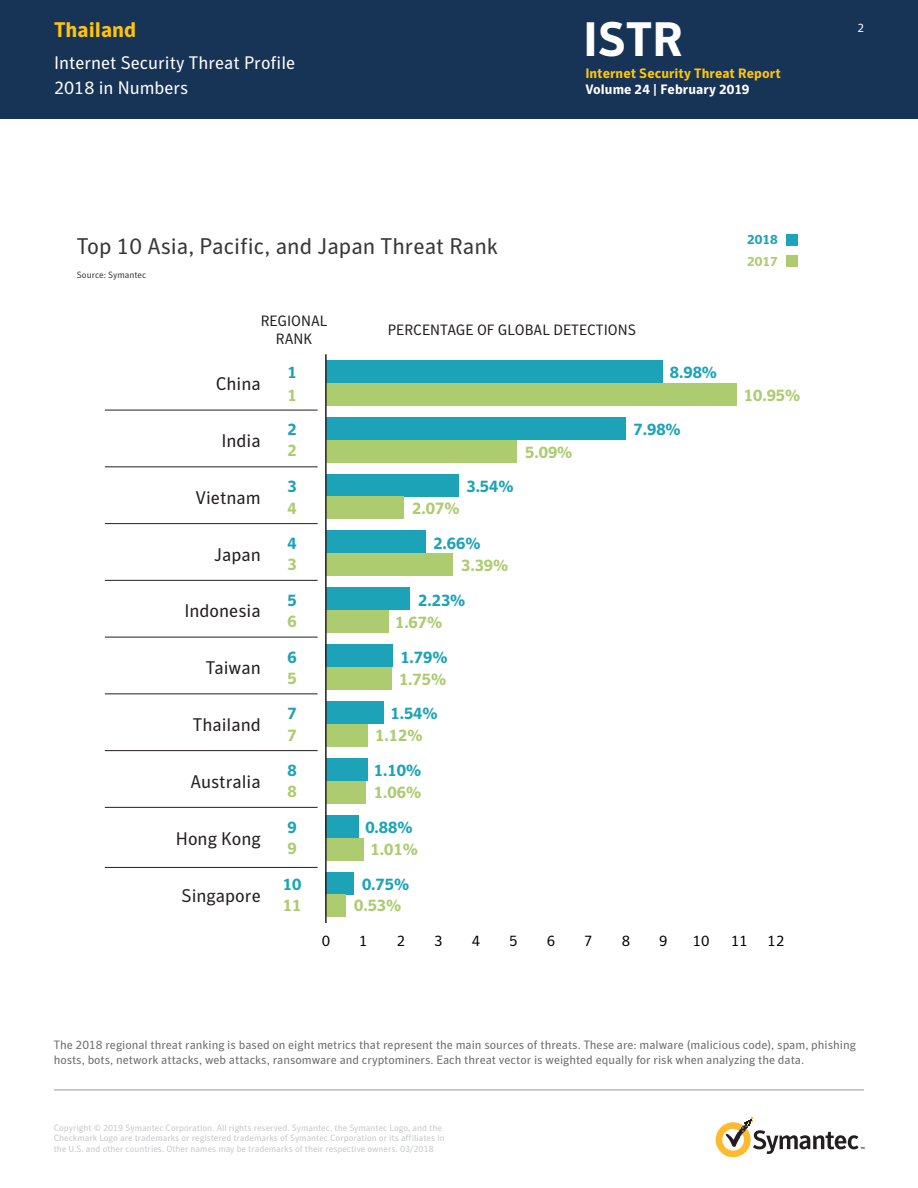
<style>
.page{position:relative;width:918px;height:1188px;background:#fff}
.page>*{position:absolute;margin:0;border:0;box-sizing:border-box;transform-origin:0 0}
.t1{font:700 48px "Symantec Sans";color:#fff}
.t2{font:22.5px "Symantec Sans";color:#383839}
.t3{font:700 21px "Symantec Sans";color:#fec210}
.t4{font:18.15px "Symantec Sans";color:#231f20}
.t5{font:18px/25.5px "Symantec Sans";color:#fff}
.t6{font:700 16.5px/21.3px "Symantec Sans";color:#1ca3b7}
.t7{font:700 16.5px "Symantec Sans";color:#adcb6f}
.t8{font:15px "Symantec Sans";color:#040503}
.t9{font:14.85px/17.9px "Symantec Sans";color:#231f20;text-align:center}
.t10{font:700 13.5px "Symantec Sans";letter-spacing:.005em;color:#fdc50e}
.t11{font:700 13.5px "Symantec Sans";letter-spacing:.005em;color:#fff}
.t12{font:700 13.2px "Symantec Sans";color:#adcb6f}
.t13{font:700 13.2px "Symantec Sans";color:#1ca3b7}
.t14{font:12px/15px "Symantec Sans";color:#6c6d70}
.t15{font:12px "Symantec Sans";color:#fff}
.t16{font:9px/10.8px "Symantec Sans";color:#c7c8ca}
.t17{font:9px "Symantec Sans";color:#383839}
.s1{color:#adcb6f}
</style>
<div class="page">
<div style="left:0;top:0;width:918px;height:119px;background:#173456"></div>
<svg style="left:715px;top:1118px;width:149px;height:40px"></svg>
<hr style="left:54px;top:1090px;width:810px;height:1px;background:#939598">
<hr style="left:105px;top:410px;width:213px;height:1px;background:#231f20">
<hr style="left:105px;top:467px;width:213px;height:1px;background:#231f20">
<hr style="left:105px;top:523px;width:213px;height:1px;background:#231f20">
<hr style="left:105px;top:580px;width:213px;height:1px;background:#231f20">
<hr style="left:105px;top:637px;width:213px;height:1px;background:#231f20">
<hr style="left:105px;top:694px;width:213px;height:1px;background:#231f20">
<hr style="left:105px;top:750px;width:213px;height:1px;background:#231f20">
<hr style="left:105px;top:807px;width:213px;height:1px;background:#231f20">
<hr style="left:105px;top:867px;width:213px;height:1px;background:#231f20">
<div style="left:326px;top:360px;width:337px;height:23px;background:#1ca3b7"></div>
<div style="left:326px;top:417px;width:299px;height:23px;background:#1ca3b7"></div>
<div style="left:326px;top:474px;width:133px;height:22px;background:#1ca3b7"></div>
<div style="left:326px;top:531px;width:100px;height:22px;background:#1ca3b7"></div>
<div style="left:326px;top:587px;width:84px;height:23px;background:#1ca3b7"></div>
<div style="left:326px;top:644px;width:67px;height:23px;background:#1ca3b7"></div>
<div style="left:326px;top:701px;width:58px;height:23px;background:#1ca3b7"></div>
<div style="left:326px;top:758px;width:41px;height:23px;background:#1ca3b7"></div>
<div style="left:326px;top:815px;width:33px;height:23px;background:#1ca3b7"></div>
<div style="left:326px;top:872px;width:28px;height:23px;background:#1ca3b7"></div>
<div style="left:326px;top:383px;width:411px;height:23px;background:#adcb6f"></div>
<div style="left:326px;top:440px;width:191px;height:22px;background:#adcb6f"></div>
<div style="left:326px;top:496px;width:78px;height:23px;background:#adcb6f"></div>
<div style="left:326px;top:553px;width:127px;height:23px;background:#adcb6f"></div>
<div style="left:326px;top:610px;width:63px;height:23px;background:#adcb6f"></div>
<div style="left:326px;top:667px;width:66px;height:23px;background:#adcb6f"></div>
<div style="left:326px;top:724px;width:42px;height:23px;background:#adcb6f"></div>
<div style="left:326px;top:781px;width:40px;height:23px;background:#adcb6f"></div>
<div style="left:326px;top:838px;width:38px;height:22px;background:#adcb6f"></div>
<div style="left:326px;top:895px;width:20px;height:22px;background:#adcb6f"></div>
<hr style="left:325px;top:354px;width:2px;height:569px;background:#231f20">
<div style="left:786px;top:256px;width:12px;height:11px;background:#adcb6f"></div>
<div style="left:786px;top:234px;width:12px;height:12px;background:#1ca3b7"></div>
<h3 class="t3" style="left:54px;top:17px;width:84px">Thailand</h3>
<h3 class="t5" style="left:54px;top:49px;width:243px">Internet Security Threat Profile<br>2018 in Numbers</h3>
<p class="t2" style="left:77px;top:232px;width:423px">Top 10 Asia, Pacific, and Japan Threat Rank</p>
<p class="t17" style="left:77px;top:269px;width:71px">Source: Symantec</p>
<h1 class="t1" style="left:583px;top:10px;width:102px">ISTR</h1>
<p class="t10" style="left:585px;top:65px;width:197px">Internet Security Threat Report</p>
<p class="t11" style="left:585px;top:82px;width:166px">Volume 24 | February 2019</p>
<p class="t13" style="left:747px;top:232px;width:32px">2018</p>
<p class="t12" style="left:747px;top:253px;width:32px">2017</p>
<p class="t9" style="left:261px;top:312px;width:68px">REGIONAL<br>RANK</p>
<p class="t4" style="left:216px;top:373px;width:47px">China</p>
<p class="t4" style="left:221px;top:430px;width:41px">India</p>
<p class="t4" style="left:196px;top:487px;width:67px">Vietnam</p>
<p class="t4" style="left:214px;top:544px;width:48px">Japan</p>
<p class="t4" style="left:184px;top:601px;width:78px">Indonesia</p>
<p class="t4" style="left:206px;top:657px;width:56px">Taiwan</p>
<p class="t4" style="left:193px;top:714px;width:69px">Thailand</p>
<p class="t4" style="left:190px;top:771px;width:72px">Australia</p>
<p class="t4" style="left:176px;top:828px;width:86px">Hong Kong</p>
<p class="t4" style="left:182px;top:885px;width:81px">Singapore</p>
<p class="t6" style="left:287px;top:362px;width:11px">1</p>
<p class="t7" style="left:287px;top:385px;width:11px">1</p>
<p class="t6" style="left:287px;top:419px;width:11px">2</p>
<p class="t7" style="left:287px;top:441px;width:11px">2</p>
<p class="t6" style="left:287px;top:476px;width:11px">3</p>
<p class="t7" style="left:287px;top:498px;width:11px">4</p>
<p class="t6" style="left:287px;top:533px;width:11px">4</p>
<p class="t7" style="left:287px;top:554px;width:11px">3</p>
<p class="t6" style="left:287px;top:589px;width:11px">5</p>
<p class="t7" style="left:287px;top:612px;width:11px">6</p>
<p class="t6" style="left:287px;top:646px;width:11px">6</p>
<p class="t7" style="left:287px;top:668px;width:11px">5</p>
<p class="t6" style="left:287px;top:703px;width:11px">7</p>
<p class="t7" style="left:287px;top:725px;width:11px">7</p>
<p class="t6" style="left:287px;top:760px;width:11px">8</p>
<p class="t7" style="left:287px;top:781px;width:11px">8</p>
<p class="t6" style="left:287px;top:817px;width:11px">9</p>
<p class="t7" style="left:287px;top:838px;width:11px">9</p>
<p class="t6" style="left:283px;top:874px;width:20px">10<br><span class="s1">11</span></p>
<p class="t9" style="left:388px;top:321px;width:250px">PERCENTAGE OF GLOBAL DETECTIONS</p>
<p class="t6" style="left:670px;top:362px;width:49px">8.98%</p>
<p class="t6" style="left:466px;top:476px;width:49px">3.54%</p>
<p class="t7" style="left:412px;top:499px;width:49px">2.07%</p>
<p class="t6" style="left:433px;top:533px;width:49px">2.66%</p>
<p class="t7" style="left:461px;top:556px;width:49px">3.39%</p>
<p class="t6" style="left:418px;top:589px;width:49px">2.23%</p>
<p class="t7" style="left:395px;top:612px;width:49px">1.67%</p>
<p class="t6" style="left:400px;top:646px;width:49px">1.79%</p>
<p class="t7" style="left:399px;top:669px;width:49px">1.75%</p>
<p class="t6" style="left:390px;top:703px;width:49px">1.54%</p>
<p class="t7" style="left:375px;top:726px;width:49px">1.12%</p>
<p class="t6" style="left:374px;top:760px;width:49px">1.10%</p>
<p class="t7" style="left:374px;top:782px;width:49px">1.06%</p>
<p class="t6" style="left:365px;top:817px;width:49px">0.88%</p>
<p class="t7" style="left:371px;top:839px;width:49px">1.01%</p>
<p class="t6" style="left:354px;top:874px;width:57px;text-align:center">0.75%<br><span class="s1">0.53%</span></p>
<p class="t7" style="left:525px;top:442px;width:49px">5.09%</p>
<p class="t6" style="left:634px;top:419px;width:49px">7.98%</p>
<p class="t7" style="left:744px;top:386px;width:58px">10.95%</p>
<p class="t8" style="left:322px;top:932px;width:10px">0</p>
<p class="t8" style="left:359px;top:932px;width:10px">1</p>
<p class="t8" style="left:397px;top:932px;width:10px">2</p>
<p class="t8" style="left:434px;top:932px;width:10px">3</p>
<p class="t8" style="left:472px;top:932px;width:10px">4</p>
<p class="t8" style="left:509px;top:932px;width:10px">5</p>
<p class="t8" style="left:547px;top:932px;width:10px">6</p>
<p class="t8" style="left:584px;top:932px;width:10px">7</p>
<p class="t8" style="left:622px;top:932px;width:10px">8</p>
<p class="t8" style="left:659px;top:932px;width:10px">9</p>
<p class="t8" style="left:693px;top:932px;width:18px">10</p>
<p class="t8" style="left:731px;top:932px;width:18px">11</p>
<p class="t8" style="left:768px;top:932px;width:18px">12</p>
<p class="t15" style="left:858px;top:20px;width:8px">2</p>
<p class="t14" style="left:54px;top:1038px;width:804px">The 2018 regional threat ranking is based on eight metrics that represent the main sources of threats. These are: malware (malicious code), spam, phishing hosts, bots, network attacks, web attacks, ransomware and cryptominers. Each threat vector is weighted equally for risk when analyzing the data.</p>
<p class="t16" style="left:54px;top:1122px;width:392px">Copyright © 2019 Symantec Corporation. All rights reserved. Symantec, the Symantec Logo, and the<br>Checkmark Logo are trademarks or registered trademarks of Symantec Corporation or its affiliates in the U.S. and other countries. Other names may be trademarks of their respective owners. 03/2018</p>
</div>
